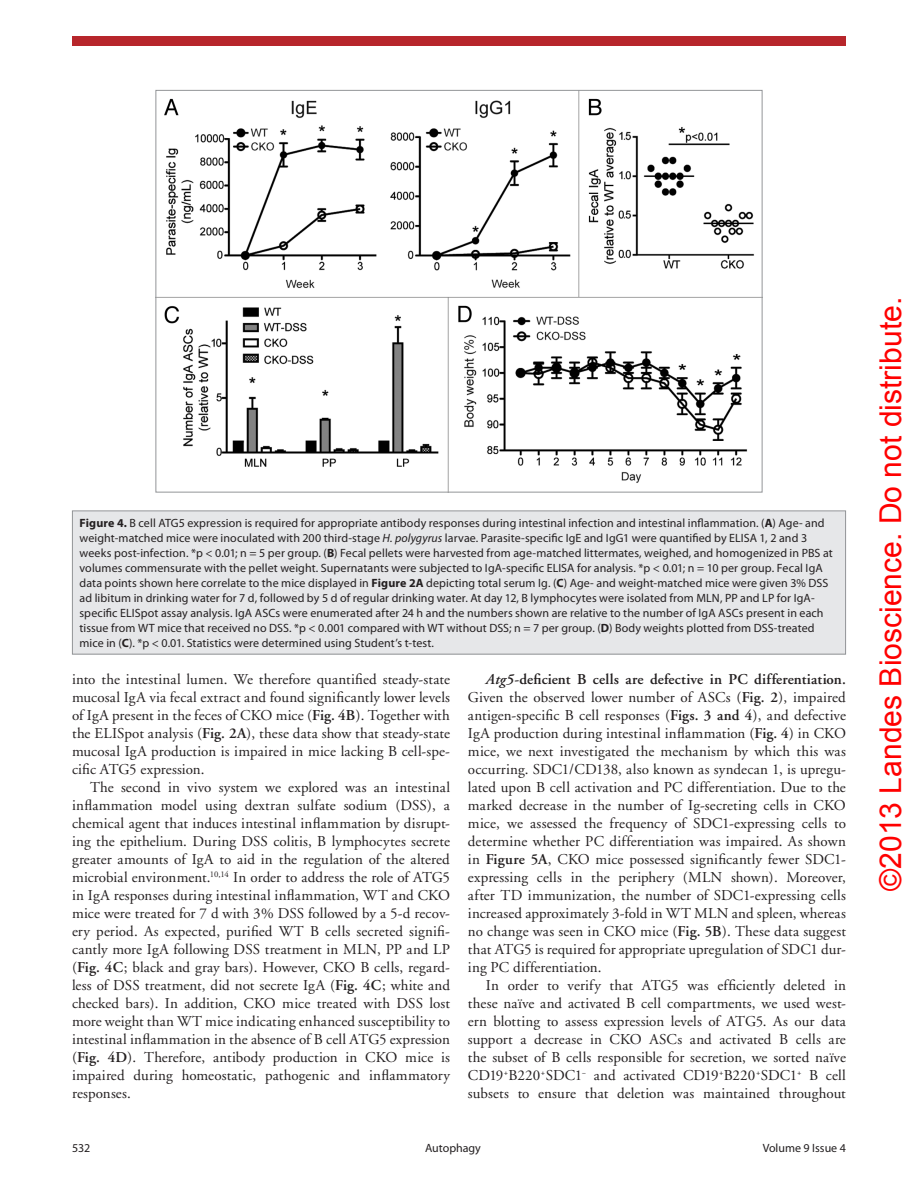
<style>
.page{position:relative;width:918px;height:1188px;background:#fff}
.page>*{position:absolute;margin:0;border:0;box-sizing:border-box;transform-origin:0 0}
.t1{font:30.15px "Arial";color:#f00}
.t2{font:15px/18px "Adobe Garamond";letter-spacing:.01em;color:#231f20;text-align:justify}
.t3{font:12px/15px "Myriad Pro";letter-spacing:.005em;color:#231f20}
.s1{font-weight:700}
.s2{font-style:italic}
.s3{font-weight:600}
.s4{font-weight:600;font-style:italic}
</style>
<div class="page">
<div style="left:72px;top:36px;width:774px;height:10px;background:#b7262b"></div>
<div style="left:72px;top:511px;width:774px;height:143px;background:#e6e7e9"></div>
<div style="left:72px;top:511px;width:774px;height:144px;border:1px solid #939598"></div>
<img style="left:158px;top:92px;width:602px;height:399px">
<p class="t3" style="left:80px;top:515px;width:755px"><span class="s1">Figure 4.</span> B cell ATG5 expression is required for appropriate antibody responses during intestinal infection and intestinal inflammation. (<span class="s1">A</span>) Age- and weight-matched mice were inoculated with 200 third-stage <span class="s2">H. polygyrus</span> larvae. Parasite-specific I gE and IgG1 were quantified by ELIS A 1, 2 and 3 weeks post-infection. *p &lt; 0.01; n = 5 per group. (<span class="s1">B</span>) Fecal pellets were harvested from age-matched littermates, weighed, and homogenized in PBS at volumes commensurate with the pellet weight. Supernatants were subjected to IgA-specific ELIS A for analysis. *p &lt; 0.01; n = 10 per group. Fecal IgA data points shown here correlate to the mice displayed in <span class="s1">Figure 2A</span> depicting total serum Ig. (<span class="s1">C</span>) Age- and weight-matched mice were given 3% DSS ad libitum in drinking water for 7 d, followed by 5 d of regular drinking water. At day 12, B lymphocytes were isolated from MLN, PP and LP for IgA&shy;specific ELIS pot assay analysis. IgA ASC s were enumerated after 24 h and the numbers shown are relative to the number of IgA ASC s present in each tissue from WT mice that received no DSS . *p &lt; 0.001 compared with WT without DSS ; n = 7 per group. (<span class="s1">D</span>) Body weights plotted from DSS -treated mice in (<span class="s1">C</span>). *p &lt; 0.01. Statistics were determined using Student’s t-test.</p>
<p class="t2" style="left:72px;top:671px;width:380px">into the intestinal lumen. We therefore quantified steady-state mucosal IgA via fecal extract and found significantly lower levels of IgA present in the feces of CKO mice (<span class="s3">Fig. 4B</span>). Together with the ELISpot analysis (<span class="s3">Fig. 2A</span>), these data show that steady-state mucosal IgA production is impaired in mice lacking B cell-spe&shy;cific ATG5 expression.</p>
<p class="t2" style="left:72px;top:779px;width:380px;text-indent:18px">The second in vivo system we explored was an intestinal inflammation model using dextran sulfate sodium (DSS), a chemical agent that induces intestinal inflammation by disrupt&shy;ing the epithelium. During DSS colitis, B lymphocytes secrete greater amounts of IgA to aid in the regulation of the altered microbial environment.<sup>10,14</sup> In order to address the role of ATG5 in IgA responses during intestinal inflammation, WT and CKO mice were treated for 7 d with 3% DSS followed by a 5-d recov&shy;ery period. As expected, purified WT B cells secreted signifi&shy;cantly more IgA following DSS treatment in MLN, PP and LP (<span class="s3">Fig. 4C</span>; black and gray bars). However, CKO B cells, regard&shy;less of DSS treatment, did not secrete IgA (<span class="s3">Fig. 4C</span>; white and checked bars). In addition, CKO mice treated with DSS lost more weight than WT mice indicating enhanced susceptibility to intestinal inflammation in the absence of B cell ATG5 expression (<span class="s3">Fig. 4D</span>). Therefore, antibody production in CKO mice is impaired during homeostatic, pathogenic and inflammatory responses.</p>
<p class="t2" style="left:468px;top:671px;width:380px;text-indent:18px"><span class="s4">Atg5-</span><span class="s3">deficient B cells are defective in PC differentiation.<br></span>Given the observed lower number of ASCs (<span class="s3">Fig. 2</span>), impaired antigen-specific B cell responses (<span class="s3">Figs. 3 and 4</span>), and defective IgA production during intestinal inflammation (<span class="s3">Fig. 4</span>) in CKO mice, we next investigated the mechanism by which this was occurring. SDC1/CD138, also known as syndecan 1, is upregu&shy;lated upon B cell activation and PC differentiation. Due to the marked decrease in the number of Ig-secreting cells in CKO mice, we assessed the frequency of SDC1-expressing cells to determine whether PC differentiation was impaired. As shown in <span class="s3">Figure 5A</span>, CKO mice possessed significantly fewer SDC1- expressing cells in the periphery (MLN shown). Moreover, after TD immunization, the number of SDC1-expressing cells increased approximately 3-fold in WT MLN and spleen, whereas no change was seen in CKO mice (<span class="s3">Fig. 5B</span>). These data suggest that ATG5 is required for appropriate upregulation of SDC1 dur&shy;ing PC differentiation.</p>
<p class="t2" style="left:468px;top:977px;width:380px;text-indent:18px">In order to verify that ATG5 was efficiently deleted in these naïve and activated B cell compartments, we used west&shy;ern blotting to assess expression levels of ATG5. As our data support a decrease in CKO ASCs and activated B cells are the subset of B cells responsible for secretion, we sorted naïve CD19<sup>+</sup>B220<sup>+</sup>SDC1<sup>−</sup> and activated CD19<sup>+</sup>B220<sup>+</sup>SDC1<sup>+</sup> B cell subsets to ensure that deletion was maintained throughout</p>
<p class="t3" style="left:72px;top:1140px;width:20px">532</p>
<p class="t3" style="left:425px;top:1140px;width:57px">Autophagy</p>
<p class="t3" style="left:763px;top:1140px;width:85px">Volume 9 Issue 4</p>
<h1 class="t1" style="left:871px;top:891px;width:595px;rotate:-90deg">©2013 Landes Bioscience. Do not distribute.</h1>
</div>
